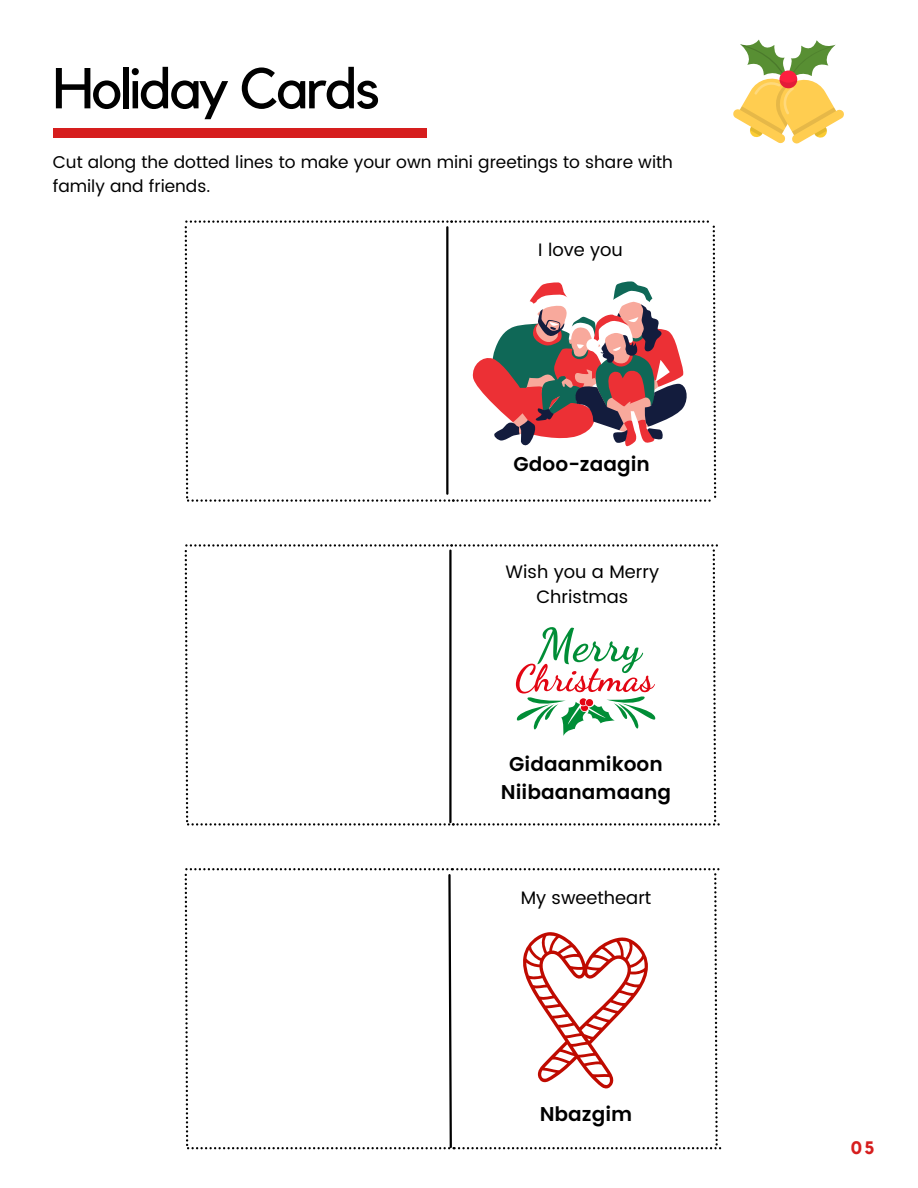
<style>
.page{position:relative;width:918px;height:1188px;background:#fff}
.page>*{position:absolute;margin:0;border:0;box-sizing:border-box;transform-origin:0 0}
.t1{font:56.85px "Kollektif";letter-spacing:-.04em;color:#000}
.t2{font:600 19.95px "Poppins";color:#000}
.t3{font:18px/24.8px "Poppins";color:#000;text-align:center}
.t4{font:700 18px "Kollektif";color:#d61e1e}
.t5{font:17.1px/23.5px "Poppins";color:#000}
</style>
<div class="page">
<div style="left:53px;top:128px;width:373px;height:9px;background:#d61e1e"></div>
<svg style="left:185px;top:868px;width:536px;height:281px"></svg>
<svg style="left:185px;top:544px;width:535px;height:282px"></svg>
<hr style="left:449px;top:551px;width:3px;height:271px;background:#000">
<svg style="left:733px;top:40px;width:111px;height:104px"></svg>
<svg style="left:185px;top:220px;width:531px;height:282px"></svg>
<p class="t1" style="left:53px;top:62px;width:329px">Holiday Cards</p>
<p class="t5" style="left:53px;top:150px;width:622px">Cut along the dotted lines to make your own mini greetings to share with family and friends.</p>
<p class="t3" style="left:538px;top:238px;width:86px">I love you</p>
<p class="t2" style="left:514px;top:452px;width:138px">Gdoo-zaagin</p>
<p class="t3" style="left:506px;top:560px;width:155px">Wish you a Merry<br>Christmas</p>
<p class="t2" style="left:509px;top:753px;width:155px">Gidaanmikoon</p>
<p class="t2" style="left:501px;top:781px;width:172px">Niibaanamaang</p>
<p class="t3" style="left:521px;top:885px;width:132px">My sweetheart</p>
<p class="t2" style="left:540px;top:1102px;width:94px">Nbazgim</p>
<p class="t4" style="left:851px;top:1139px;width:25px">05</p>
</div>
